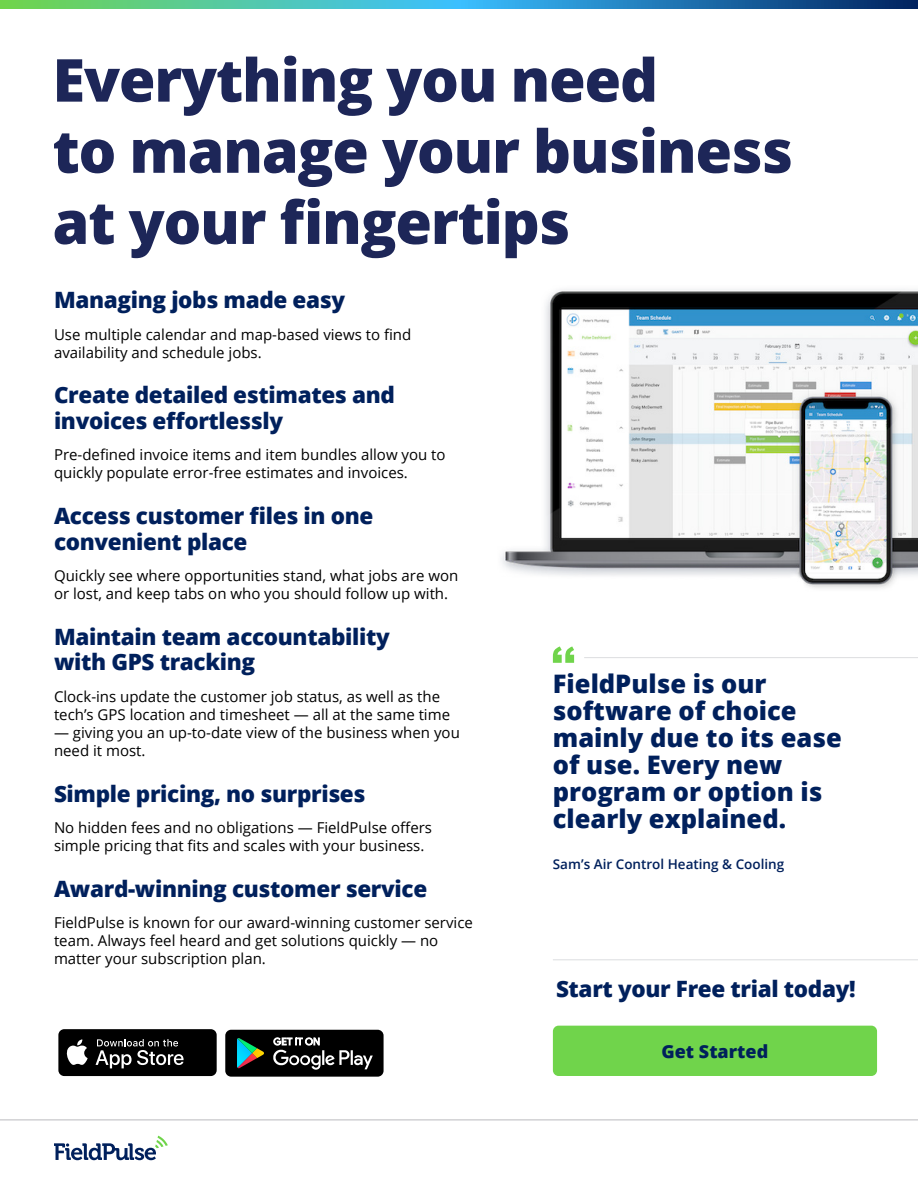
<style>
.page{position:relative;width:918px;height:1188px;background:#fff}
.page>*{position:absolute;margin:0;border:0;box-sizing:border-box;transform-origin:0 0}
.field_plus_heading{font:800 59.25px/71.1px "Open Sans";letter-spacing:-.02em;color:#1d2658}
.field_plus_body_text{font:800 25.5px/27px "Open Sans";color:#00205c}
.field_plus_heading-2{font:800 22.5px/25.5px "Open Sans";letter-spacing:-.015em;color:#00205c}
.field_plus_body_text-2{font:800 18px "Open Sans";color:#00205c}
.field_plus_body_text-3{font:15px/18px "Open Sans";color:#000}
.field_plus_body_text-4{font:600 13.5px "Open Sans";color:#00205c}
</style>
<div class="page">
<div style="left:553px;top:1026px;width:324px;height:50px;background:#70d44b;border-radius:6px"></div>
<svg style="left:54px;top:1136px;width:114px;height:24px"></svg>
<hr style="left:0;top:1120px;width:918px;height:1px;background:#babbbe">
<svg style="left:1px;top:1px;width:916px;height:8px;background:#399da9"></svg>
<svg style="left:553px;top:646px;width:21px;height:17px"></svg>
<hr style="left:584px;top:657px;width:334px;height:1px;background:#dcdddf">
<hr style="left:553px;top:959px;width:365px;height:1px;background:#dcdddf">
<div style="left:225px;top:1030px;width:159px;height:47px;background:#000;border-radius:6px"></div>
<svg style="left:273px;top:1037px;width:100px;height:33px"></svg>
<svg style="left:237px;top:1038px;width:27px;height:30px"></svg>
<div style="left:58px;top:1029px;width:159px;height:47px;background:#000;border-radius:6px"></div>
<svg style="left:66px;top:1039px;width:22px;height:26px"></svg>
<svg style="left:96px;top:1039px;width:88px;height:29px"></svg>
<img style="left:501px;top:289px;width:417px;height:300px">
<p class="field_plus_heading" style="left:52px;top:41px;width:742px">Everything you need<br>to manage your business at your fingertips</p>
<p class="field_plus_heading-2" style="left:54px;top:286px;width:293px">Managing jobs made easy</p>
<p class="field_plus_body_text-3" style="left:54px;top:325px;width:359px">Use multiple calendar and map-based views to find availability and schedule jobs.</p>
<p class="field_plus_heading-2" style="left:54px;top:381px;width:343px">Create detailed estimates and invoices effortlessly</p>
<p class="field_plus_body_text-3" style="left:54px;top:446px;width:393px">Pre-defined invoice items and item bundles allow you to quickly populate error-free estimates and invoices.</p>
<p class="field_plus_heading-2" style="left:54px;top:502px;width:321px">Access customer files in one convenient place</p>
<p class="field_plus_body_text-3" style="left:54px;top:566px;width:406px">Quickly see where opportunities stand, what jobs are won or lost, and keep tabs on who you should follow up with.</p>
<p class="field_plus_heading-2" style="left:54px;top:623px;width:337px">Maintain team accountability with GPS tracking</p>
<p class="field_plus_body_text-3" style="left:54px;top:687px;width:398px">Clock-ins update the customer job status, as well as the tech’s GPS location and timesheet — all at the same time</p>
<p class="field_plus_body_text-3" style="left:54px;top:723px;width:407px">— giving you an up-to-date view of the business when you need it most.</p>
<p class="field_plus_heading-2" style="left:54px;top:780px;width:313px">Simple pricing, no surprises</p>
<p class="field_plus_body_text-3" style="left:54px;top:818px;width:380px">No hidden fees and no obligations — FieldPulse offers simple pricing that fits and scales with your business.</p>
<p class="field_plus_heading-2" style="left:54px;top:875px;width:375px">Award-winning customer service</p>
<p class="field_plus_body_text-3" style="left:54px;top:914px;width:420px">FieldPulse is known for our award-winning customer service team. Always feel heard and get solutions quickly — no matter your subscription plan.</p>
<p class="field_plus_body_text" style="left:553px;top:669px;width:290px">FieldPulse is our software of choice mainly due to its ease of use. Every new program or option is clearly explained.</p>
<p class="field_plus_body_text-4" style="left:553px;top:855px;width:233px">Sam’s Air Control Heating &amp; Cooling</p>
<p class="field_plus_heading-2" style="left:556px;top:975px;width:301px">Start your Free trial today!</p>
<p class="field_plus_body_text-2" style="left:662px;top:1037px;width:108px">Get Started</p>
</div>
